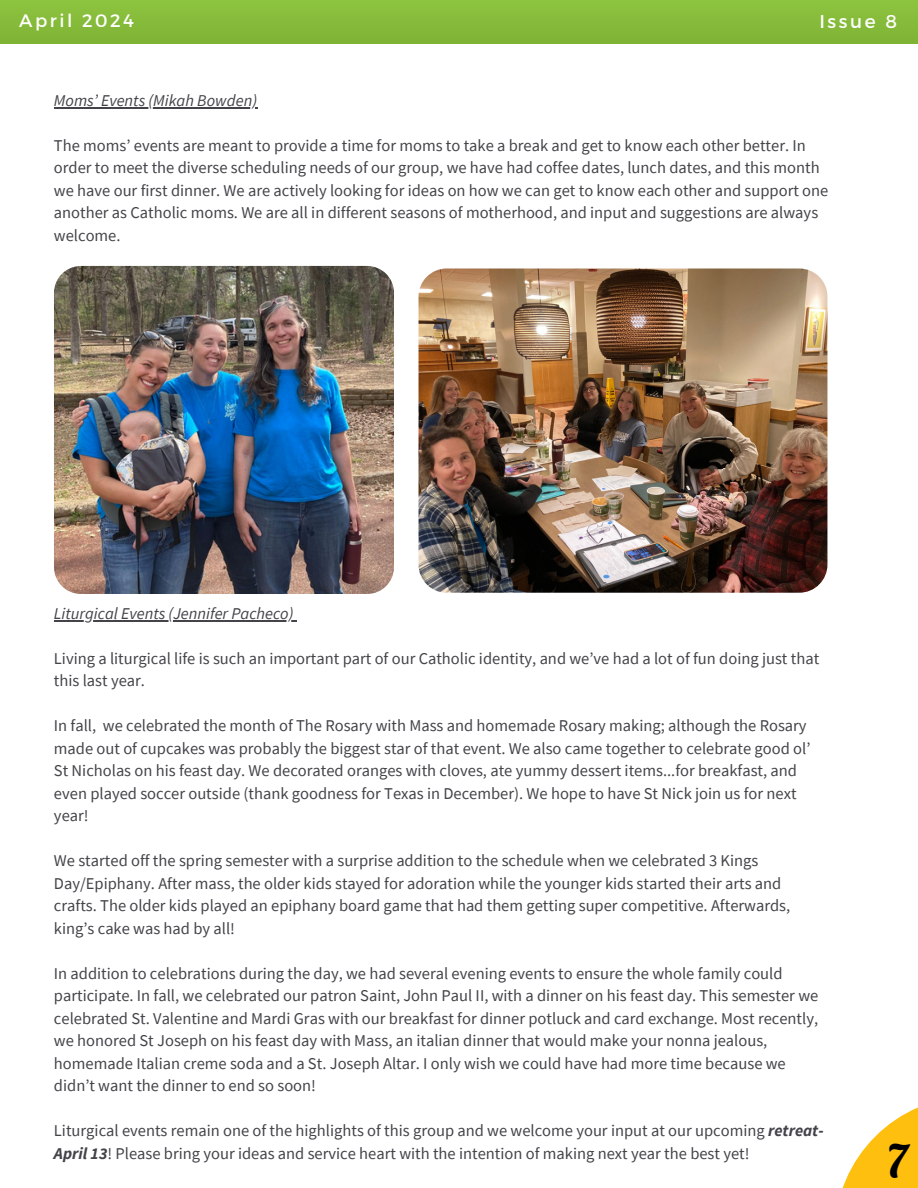
<style>
.page{position:relative;width:918px;height:1188px;background:#fff}
.page>*{position:absolute;margin:0;border:0;box-sizing:border-box;transform-origin:0 0}
.t1{font:45px "Lobster";color:#000}
.t2{font:18.45px "Montserrat";letter-spacing:.14em;color:#fff}
.t3{font:18px "Montserrat";letter-spacing:.14em;color:#fff}
.t4{font:16.5px/22.5px "Source Sans Pro";color:#424449}
.t5{font:italic 16.5px "Source Sans Pro";color:#424449}
.s1{font-weight:700;font-style:italic}
</style>
<div class="page">
<svg style="left:842px;top:1107px;width:76px;height:81px;fill:#ffbf0f"></svg>
<img style="left:54px;top:266px;width:340px;height:328px">
<div style="left:0;top:0;width:918px;height:43px;background:#86bb3a"></div>
<img style="left:419px;top:268px;width:408px;height:324px;border-radius:28px">
<hr style="left:54px;top:107px;width:203px;height:1px;background:#424449">
<hr style="left:54px;top:620px;width:240px;height:1px;background:#424449">
<p class="t3" style="left:19px;top:9px;width:116px">April 2024</p>
<p class="t2" style="left:819px;top:9px;width:79px">Issue 8</p>
<p class="t5" style="left:54px;top:90px;width:205px">Moms’ Events (Mikah Bowden)</p>
<p class="t4" style="left:54px;top:134px;width:776px">The moms’ events are meant to provide a time for moms to take a break and get to know each other better. In order to meet the diverse scheduling needs of our group, we have had coffee dates, lunch dates, and this month we have our first dinner. We are actively looking for ideas on how we can get to know each other and support one another as Catholic moms. We are all in different seasons of motherhood, and input and suggestions are always welcome.</p>
<p class="t5" style="left:54px;top:603px;width:241px">Liturgical Events (Jennifer Pacheco)</p>
<p class="t4" style="left:54px;top:647px;width:767px">Living a liturgical life is such an important part of our Catholic identity, and we’ve had a lot of fun doing just that this last year.</p>
<p class="t4" style="left:54px;top:714px;width:758px">In fall, we celebrated the month of The Rosary with Mass and homemade Rosary making; although the Rosary made out of cupcakes was probably the biggest star of that event. We also came together to celebrate good ol’ St Nicholas on his feast day. We decorated oranges with cloves, ate yummy dessert items...for breakfast, and even played soccer outside (thank goodness for Texas in December). We hope to have St Nick join us for next year!</p>
<p class="t4" style="left:54px;top:849px;width:738px">We started off the spring semester with a surprise addition to the schedule when we celebrated 3 Kings Day/Epiphany. After mass, the older kids stayed for adoration while the younger kids started their arts and crafts. The older kids played an epiphany board game that had them getting super competitive. Afterwards, king’s cake was had by all!</p>
<p class="t4" style="left:54px;top:962px;width:766px">In addition to celebrations during the day, we had several evening events to ensure the whole family could participate. In fall, we celebrated our patron Saint, John Paul II, with a dinner on his feast day. This semester we celebrated St. Valentine and Mardi Gras with our breakfast for dinner potluck and card exchange. Most recently, we honored St Joseph on his feast day with Mass, an italian dinner that would make your nonna jealous, homemade Italian creme soda and a St. Joseph Altar. I only wish we could have had more time because we didn’t want the dinner to end so soon!</p>
<p class="t4" style="left:54px;top:1119px;width:771px">Liturgical events remain one of the highlights of this group and we welcome your input at our upcoming <span class="s1">retreat-<br>April 13</span>! Please bring your ideas and service heart with the intention of making next year the best yet!</p>
<h1 class="t1" style="left:887px;top:1133px;width:22px">7</h1>
</div>
